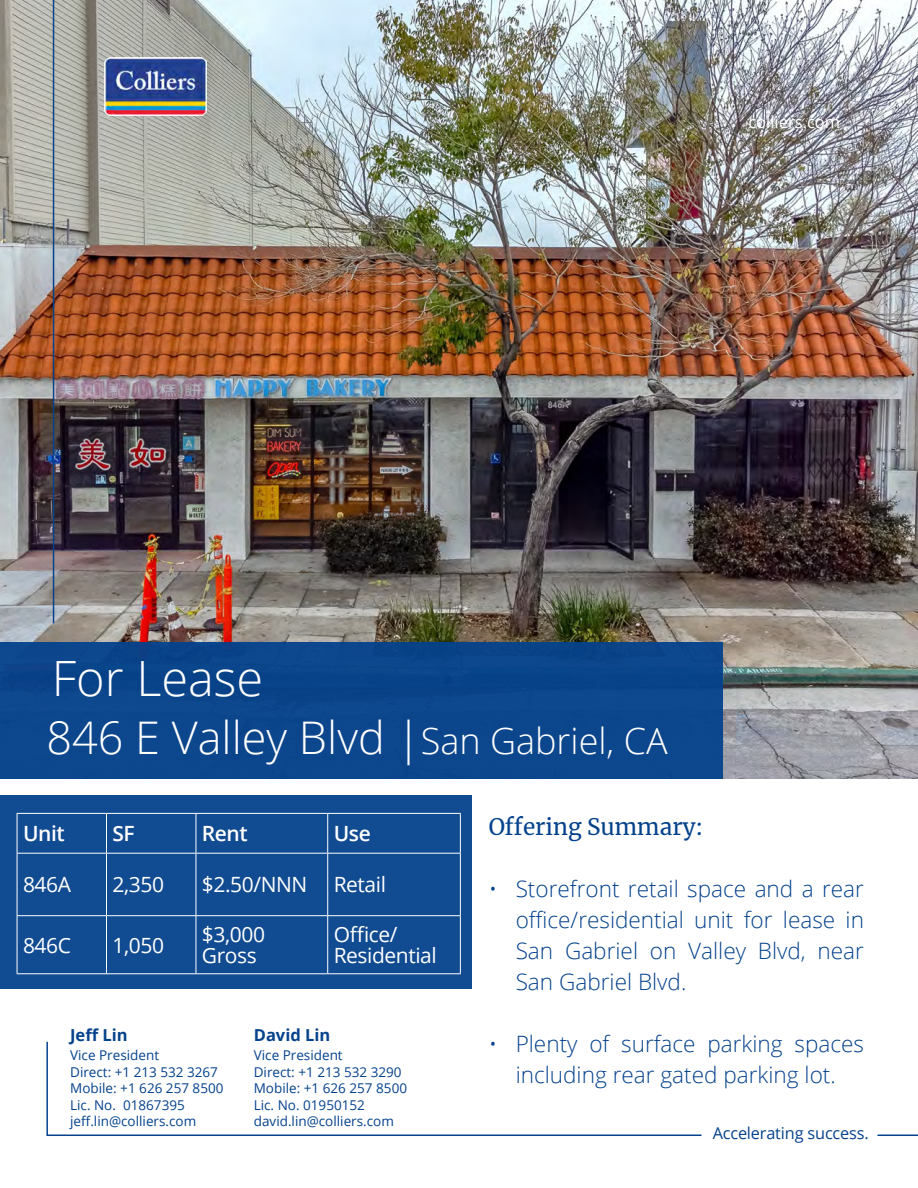
<style>
.page{position:relative;width:918px;height:1188px;background:#fff}
.page>*{position:absolute;margin:0;border:0;box-sizing:border-box;transform-origin:0 0}
.t1{font:300 48.75px "Open Sans";color:#fff}
.t2{font:300 45px "Open Sans";color:#fff}
.t3{font:300 22.5px/31px "Open Sans";color:#05428c;text-align:justify}
.t4{font:22.5px "Merriweather";color:#05428c}
.t5{font:21px/21px "Open Sans";letter-spacing:-.02em;color:#fff}
.t6{font:600 21px "Open Sans";letter-spacing:-.02em;color:#fff}
.t7{font:700 16.5px "Open Sans";color:#05428c}
.t8{font:16.5px "Open Sans";color:#fff}
.t9{font:16.35px "Open Sans";letter-spacing:-.01em;color:#05428c}
.t10{font:13.5px "Open Sans";color:#05428c}
.s1{font-size:36px}
</style>
<div class="page">
<img style="left:0;top:0;width:918px;height:778px">
<div style="left:0;top:642px;width:723px;height:136px;background:#0c468c"></div>
<div style="left:0;top:795px;width:472px;height:194px;background:#114b91"></div>
<hr style="left:878px;top:1135px;width:40px;height:1px;background:#05428c">
<hr style="left:53px;top:0;width:1px;height:623px;background:#05428c">
<svg style="left:46px;top:1041px;width:656px;height:95px"></svg>
<img style="left:104px;top:57px;width:102px;height:58px">
<hr style="left:17px;top:813px;width:90px;height:1px;background:#fff">
<hr style="left:17px;top:814px;width:1px;height:39px;background:#fff">
<hr style="left:107px;top:813px;width:89px;height:1px;background:#fff">
<hr style="left:106px;top:814px;width:1px;height:39px;background:#fff">
<hr style="left:196px;top:813px;width:132px;height:1px;background:#fff">
<hr style="left:196px;top:814px;width:1px;height:39px;background:#fff">
<hr style="left:328px;top:813px;width:133px;height:1px;background:#fff">
<hr style="left:327px;top:814px;width:1px;height:39px;background:#fff">
<hr style="left:460px;top:814px;width:1px;height:39px;background:#fff">
<hr style="left:17px;top:853px;width:90px;height:1px;background:#fff">
<hr style="left:17px;top:854px;width:1px;height:61px;background:#fff">
<hr style="left:107px;top:853px;width:89px;height:1px;background:#fff">
<hr style="left:106px;top:854px;width:1px;height:61px;background:#fff">
<hr style="left:196px;top:853px;width:132px;height:1px;background:#fff">
<hr style="left:196px;top:854px;width:1px;height:61px;background:#fff">
<hr style="left:328px;top:853px;width:133px;height:1px;background:#fff">
<hr style="left:327px;top:854px;width:1px;height:61px;background:#fff">
<hr style="left:460px;top:854px;width:1px;height:61px;background:#fff">
<hr style="left:17px;top:915px;width:90px;height:1px;background:#fff">
<hr style="left:17px;top:916px;width:1px;height:57px;background:#fff">
<hr style="left:107px;top:915px;width:89px;height:1px;background:#fff">
<hr style="left:106px;top:916px;width:1px;height:57px;background:#fff">
<hr style="left:196px;top:915px;width:132px;height:1px;background:#fff">
<hr style="left:196px;top:916px;width:1px;height:57px;background:#fff">
<hr style="left:328px;top:915px;width:133px;height:1px;background:#fff">
<hr style="left:327px;top:916px;width:1px;height:57px;background:#fff">
<hr style="left:460px;top:916px;width:1px;height:57px;background:#fff">
<hr style="left:17px;top:973px;width:90px;height:1px;background:#fff">
<hr style="left:107px;top:973px;width:89px;height:1px;background:#fff">
<hr style="left:196px;top:973px;width:132px;height:1px;background:#fff">
<hr style="left:328px;top:973px;width:133px;height:1px;background:#fff">
<p class="t8" style="left:748px;top:110px;width:93px">colliers.com</p>
<p class="t1" style="left:52px;top:645px;width:213px">For Lease</p>
<p class="t2" style="left:46px;top:707px;width:623px">846 E Valley Blvd |<span class="s1">San Gabriel, CA</span></p>
<p class="t6" style="left:23px;top:819px;width:43px">Unit</p>
<p class="t6" style="left:113px;top:819px;width:24px">SF</p>
<p class="t6" style="left:202px;top:819px;width:47px">Rent</p>
<p class="t6" style="left:334px;top:819px;width:39px">Use</p>
<p class="t5" style="left:23px;top:874px;width:50px">846A</p>
<p class="t5" style="left:113px;top:874px;width:53px">2,350</p>
<p class="t5" style="left:202px;top:874px;width:107px">$2.50/NNN</p>
<p class="t5" style="left:334px;top:874px;width:54px">Retail</p>
<p class="t5" style="left:23px;top:934px;width:50px">846C</p>
<p class="t5" style="left:113px;top:934px;width:53px">1,050</p>
<p class="t5" style="left:202px;top:924px;width:65px">$3,000<br>Gross</p>
<p class="t5" style="left:334px;top:924px;width:105px">Office/<br>Residential</p>
<p class="t7" style="left:70px;top:1023px;width:59px">Jeff Lin</p>
<p class="t10" style="left:70px;top:1046px;width:90px">Vice President</p>
<p class="t10" style="left:70px;top:1063px;width:149px">Direct: +1 213 532 3267</p>
<p class="t10" style="left:70px;top:1079px;width:155px">Mobile: +1 626 257 8500</p>
<p class="t10" style="left:70px;top:1096px;width:116px">Lic. No. 01867395</p>
<p class="t10" style="left:70px;top:1112px;width:128px">jeff.lin@colliers.com</p>
<p class="t7" style="left:254px;top:1023px;width:78px">David Lin</p>
<p class="t10" style="left:254px;top:1046px;width:90px">Vice President</p>
<p class="t10" style="left:254px;top:1063px;width:149px">Direct: +1 213 532 3290</p>
<p class="t10" style="left:254px;top:1079px;width:155px">Mobile: +1 626 257 8500</p>
<p class="t10" style="left:254px;top:1096px;width:113px">Lic. No. 01950152</p>
<p class="t10" style="left:254px;top:1112px;width:142px">david.lin@colliers.com</p>
<p class="t4" style="left:489px;top:811px;width:216px">Offering Summary:</p>
<p class="t3" style="left:516px;top:873px;width:350px;text-indent:-27px">• Storefront retail space and a rear office/residential unit for lease in San Gabriel on Valley Blvd, near San Gabriel Blvd.</p>
<p class="t3" style="left:489px;top:1028px;width:377px;text-align:center">• Plenty of surface parking spaces including rear gated parking lot.</p>
<p class="t9" style="left:713px;top:1122px;width:158px">Accelerating success.</p>
</div>
